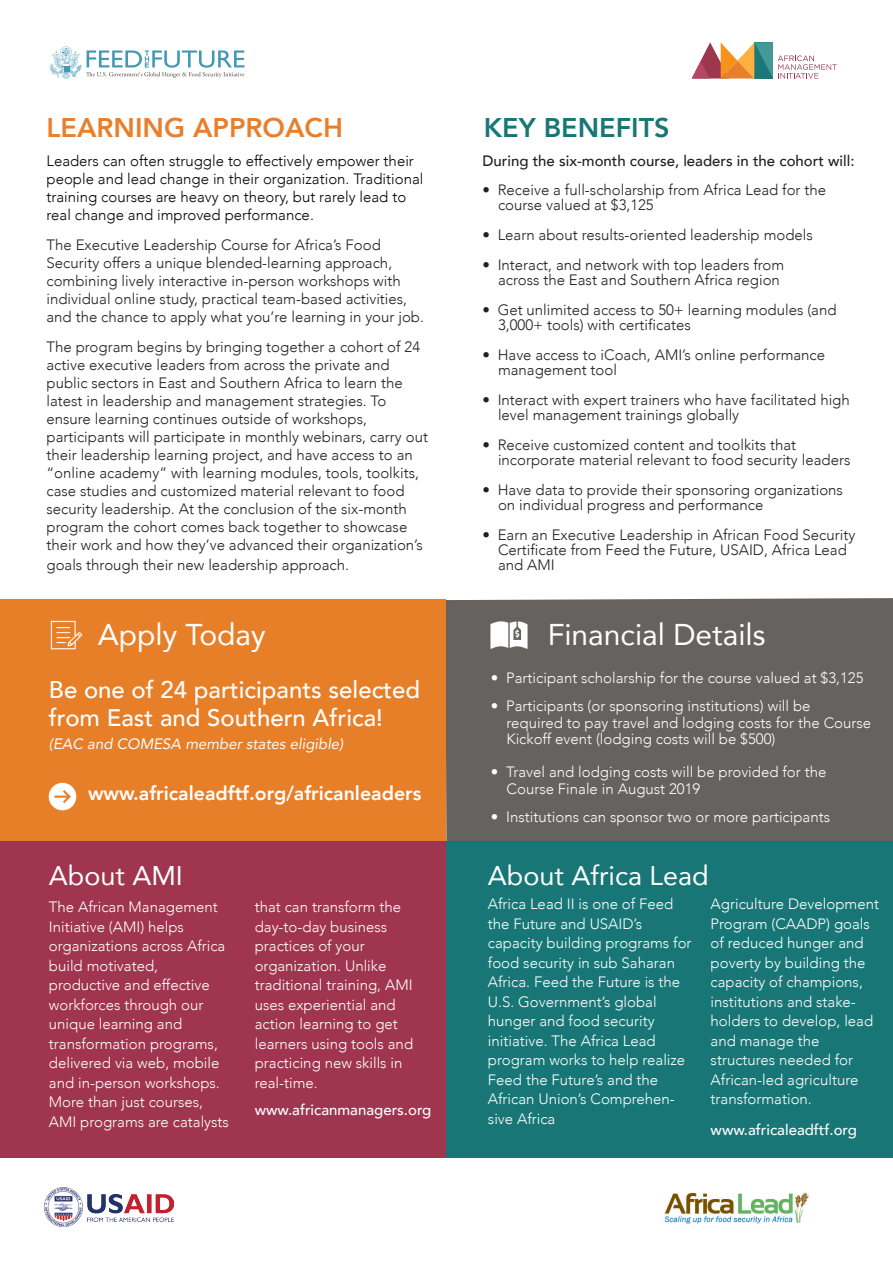
<style>
.page{position:relative;width:893px;height:1263px;background:#fff}
.page>*{position:absolute;margin:0;border:0;box-sizing:border-box;transform-origin:0 0}
.t1{font:30px "Avenir";color:#fff}
.t2{font:27px "Avenir";color:#fff}
.t3{font:800 27px "Avenir";color:#e87f2c}
.t4{font:800 27px "Avenir";color:#187776}
.t5{font:500 24px/28.5px "Avenir";color:#fff}
.t6{font:800 19.5px "Avenir";color:#fff}
.t7{font:300 15px/18px "Avenir";color:#231f20}
.t8{font:300 15px/19.5px "Avenir";color:#fff}
.t9{font:300 15px/18px "Avenir";color:#040503}
.t10{font:500 15px "Avenir";color:#231f20}
.t11{font:500 15px "Avenir";color:#fff}
.t12{font:italic 15px "Avenir";color:#fbfdfe}
</style>
<div class="page">
<div style="left:445px;top:598px;width:448px;height:243px;background:#65625f"></div>
<svg style="left:49px;top:46px;width:195px;height:33px"></svg>
<svg style="left:692px;top:42px;width:145px;height:37px"></svg>
<img style="left:664px;top:1192px;width:145px;height:32px">
<img style="left:44px;top:1188px;width:130px;height:39px">
<div style="left:0;top:600px;width:446px;height:242px;background:#e77f29"></div>
<div style="left:446px;top:841px;width:447px;height:317px;background:#187776"></div>
<div style="left:0;top:841px;width:446px;height:317px;background:#9f354f"></div>
<img style="left:488px;top:614px;width:42px;height:42px">
<img style="left:51px;top:620px;width:31px;height:30px">
<img style="left:49px;top:782px;width:28px;height:28px">
<h2 class="t3" style="left:47px;top:106px;width:298px">LEARNING APPROACH</h2>
<p class="t9" style="left:47px;top:152px;width:378px">Leaders can often struggle to effectively empower their people and lead change in their organization. Traditional training courses are heavy on theory, but rarely lead to real change and improved performance.</p>
<p class="t7" style="left:47px;top:236px;width:379px">The Executive Leadership Course for Africa’s Food Security offers a unique blended-learning approach, combining lively interactive in-person workshops with individual online study, practical team-based activities, and the chance to apply what you’re learning in your job.</p>
<p class="t7" style="left:47px;top:338px;width:383px">The program begins by bringing together a cohort of 24 active executive leaders from across the private and public sectors in East and Southern Africa to learn the latest in leadership and management strategies. To ensure learning continues outside of workshops, participants will participate in monthly webinars, carry out their leadership learning project, and have access to an “online academy” with learning modules, tools, toolkits, case studies and customized material relevant to food security leadership. At the conclusion of the six-month program the cohort comes back together to showcase their work and how they’ve advanced their organization’s</p>
<p class="t7" style="left:47px;top:556px;width:304px">goals through their new leadership approach.</p>
<h2 class="t4" style="left:484px;top:106px;width:187px">KEY BENEFITS</h2>
<p class="t10" style="left:482px;top:148px;width:374px">During the six-month course, leaders in the cohort will:</p>
<p class="t7" style="left:498px;top:182px;width:330px;line-height:15px;text-indent:-16px">• Receive a full-scholarship from Africa Lead for the course valued at $3,125</p>
<p class="t7" style="left:482px;top:226px;width:332px">• Learn about results-oriented leadership models</p>
<p class="t7" style="left:482px;top:257px;width:303px;line-height:15px;text-align:right">• Interact, and network with top leaders from across the East and Southern Africa region</p>
<p class="t7" style="left:498px;top:302px;width:340px;line-height:15px;text-indent:-16px">• Get unlimited access to 50+ learning modules (and<br>3,000+ tools) with certificates</p>
<p class="t7" style="left:498px;top:347px;width:329px;line-height:15px;text-indent:-16px">• Have access to iCoach, AMI’s online performance management tool</p>
<p class="t7" style="left:498px;top:392px;width:353px;line-height:15px;text-indent:-16px">• Interact with expert trainers who have facilitated high level management trainings globally</p>
<p class="t7" style="left:498px;top:437px;width:354px;line-height:15px;text-indent:-16px">• Receive customized content and toolkits that incorporate material relevant to food security leaders</p>
<p class="t7" style="left:498px;top:482px;width:346px;line-height:15px;text-indent:-16px">• Have data to provide their sponsoring organizations on individual progress and performance</p>
<p class="t7" style="left:498px;top:527px;width:359px;line-height:15px;text-indent:-16px">• Earn an Executive Leadership in African Food Security<br>Certificate from Feed the Future, USAID, Africa Lead and AMI</p>
<h1 class="t1" style="left:98px;top:611px;width:169px">Apply Today</h1>
<h1 class="t1" style="left:548px;top:611px;width:219px">Financial Details</h1>
<h3 class="t5" style="left:49px;top:674px;width:373px">Be one of 24 participants selected from East and Southern Africa!</h3>
<p class="t12" style="left:49px;top:734px;width:296px">(EAC and COMESA member states eligible)</p>
<h3 class="t6" style="left:88px;top:778px;width:335px">www.africaleadftf.org/africanleaders</h3>
<p class="t8" style="left:491px;top:668px;width:374px">• Participant scholarship for the course valued at $3,125</p>
<p class="t8" style="left:507px;top:698px;width:366px;line-height:16.5px;text-indent:-16px">• Participants (or sponsoring institutions) will be<br>required to pay travel and lodging costs for the Course<br>Kickoff event (lodging costs will be $500)</p>
<p class="t8" style="left:507px;top:764px;width:321px;line-height:16.5px;text-indent:-16px">• Travel and lodging costs will be provided for the<br>Course Finale in August 2019</p>
<p class="t8" style="left:491px;top:807px;width:341px">• Institutions can sponsor two or more participants</p>
<h2 class="t2" style="left:49px;top:854px;width:136px">About AMI</h2>
<p class="t8" style="left:49px;top:897px;width:182px">The African Management<br>Initiative (AMI) helps organizations across Africa build motivated, productive and effective workforces through our unique learning and transformation programs, delivered via web, mobile and in-person workshops.<br>More than just courses,<br>AMI programs are catalysts</p>
<p class="t8" style="left:255px;top:897px;width:160px">that can transform the day-to-day business practices of your organization. Unlike traditional training, AMI uses experiential and action learning to get learners using tools and practicing new skills in real-time.</p>
<p class="t11" style="left:255px;top:1097px;width:178px">www.africanmanagers.org</p>
<h2 class="t2" style="left:488px;top:854px;width:222px">About Africa Lead</h2>
<p class="t8" style="left:488px;top:894px;width:205px">Africa Lead II is one of Feed the Future and USAID’s capacity building programs for food security in sub Saharan<br>Africa. Feed the Future is the<br>U.S. Government’s global hunger and food security initiative. The Africa Lead program works to help realize<br>Feed the Future’s and the<br>African Union’s Comprehen&shy;sive Africa</p>
<p class="t8" style="left:711px;top:894px;width:170px">Agriculture Development<br>Program (CAADP) goals of reduced hunger and poverty by building the capacity of champions, institutions and stake&shy;holders to develop, lead and manage the structures needed for<br>African-led agriculture transformation.</p>
<p class="t11" style="left:711px;top:1116px;width:148px">www.africaleadftf.org</p>
</div>
